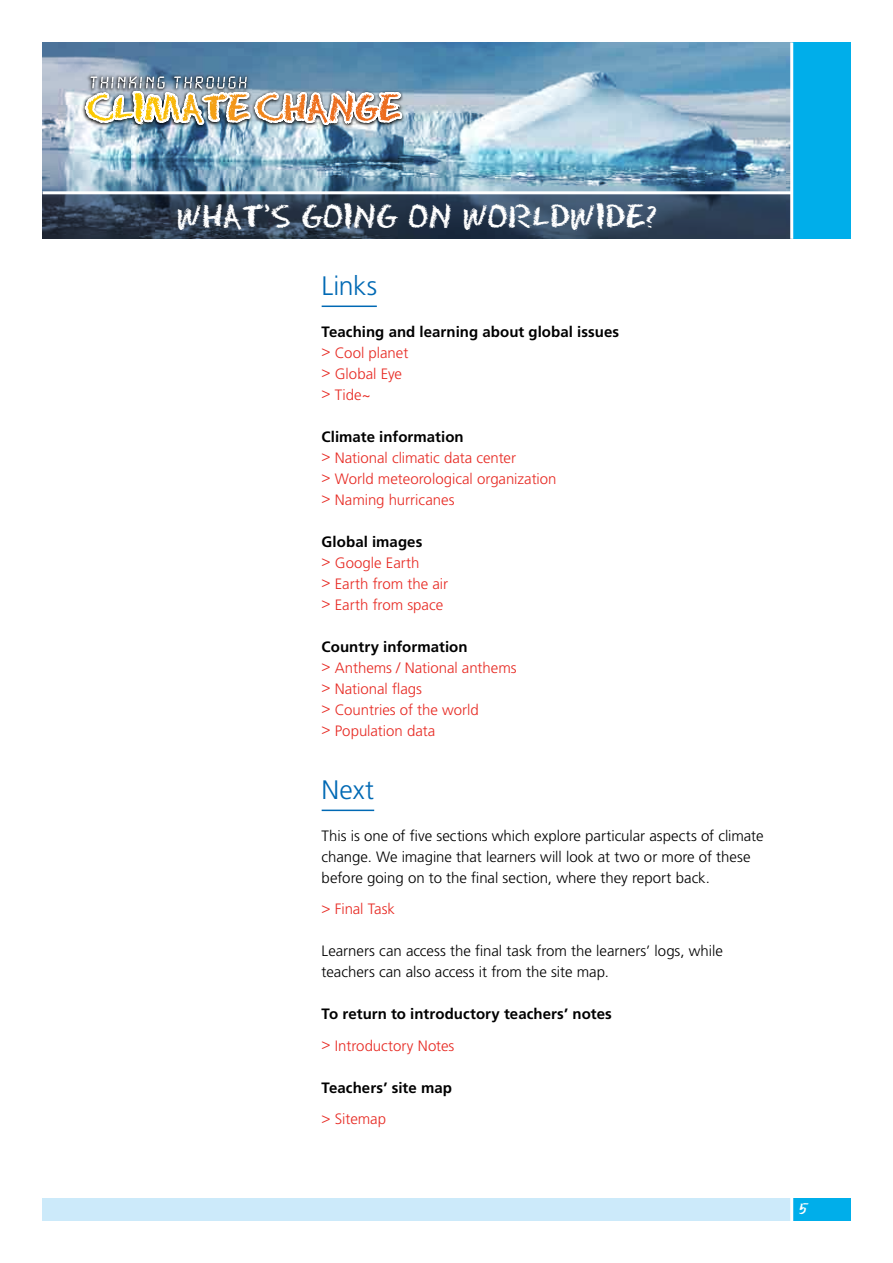
<style>
.page{position:relative;width:893px;height:1263px;background:#fff}
.page>*{position:absolute;margin:0;border:0;box-sizing:border-box;transform-origin:0 0}
.t1{font:30px "Eraser";color:#fff}
.t2{font:300 26.7px "Frutiger";letter-spacing:-.005em;color:#0069b4}
.t3{font:300 15px/21px "Frutiger";color:#000}
.t4{font:300 15px/21px "Frutiger";color:#e72a23}
.t5{font:700 15px "Frutiger";letter-spacing:.005em;color:#000}
</style>
<div class="page">
<svg style="left:43px;top:194px;width:747px;height:45px;background:#304156"></svg>
<svg style="left:43px;top:43px;width:747px;height:148px;background:#82a9c2"></svg>
<div style="left:792px;top:43px;width:58px;height:196px;background:#00aeea"></div>
<hr style="left:790px;top:43px;width:3px;height:196px;background:#fff">
<img style="left:79px;top:72px;width:327px;height:59px">
<div style="left:792px;top:1198px;width:58px;height:22px;background:#00aeea"></div>
<div style="left:43px;top:1198px;width:749px;height:22px;background:#cceafa"></div>
<hr style="left:790px;top:1196px;width:3px;height:26px;background:#fff">
<hr style="left:322px;top:305px;width:55px;height:2px;background:#0069b4">
<hr style="left:322px;top:809px;width:52px;height:2px;background:#0069b4">
<h1 class="t1" style="left:177px;top:199px;width:482px">what’s going oN worldwide?</h1>
<h2 class="t2" style="left:322px;top:270px;width:57px">Links</h2>
<p class="t5" style="left:322px;top:322px;width:299px">Teaching and learning about global issues</p>
<p class="t4" style="left:322px;top:342px;width:88px">&gt; Cool planet &gt; Global Eye &gt; Tide~</p>
<p class="t5" style="left:322px;top:427px;width:144px">Climate information</p>
<p class="t4" style="left:322px;top:447px;width:236px">&gt; National climatic data center<br>&gt; World meteorological organization &gt; Naming hurricanes</p>
<p class="t5" style="left:322px;top:532px;width:102px">Global images</p>
<p class="t4" style="left:322px;top:552px;width:128px">&gt; Google Earth<br>&gt; Earth from the air &gt; Earth from space</p>
<p class="t5" style="left:322px;top:637px;width:148px">Country information</p>
<p class="t4" style="left:322px;top:657px;width:196px">&gt; Anthems / National anthems &gt; National flags<br>&gt; Countries of the world<br>&gt; Population data</p>
<h2 class="t2" style="left:322px;top:774px;width:54px">Next</h2>
<p class="t3" style="left:322px;top:825px;width:443px">This is one of five sections which explore particular aspects of climate change. We imagine that learners will look at two or more of these before going on to the final section, where they report back.</p>
<p class="t4" style="left:322px;top:898px;width:75px">&gt; Final Task</p>
<p class="t3" style="left:322px;top:940px;width:403px">Learners can access the final task from the learners’ logs, while teachers can also access it from the site map.</p>
<p class="t5" style="left:322px;top:1005px;width:292px">To return to introductory teachers’ notes</p>
<p class="t4" style="left:322px;top:1035px;width:134px">&gt; Introductory Notes</p>
<p class="t5" style="left:322px;top:1078px;width:132px">Teachers’ site map</p>
<p class="t4" style="left:322px;top:1108px;width:66px">&gt; Sitemap</p>
</div>
